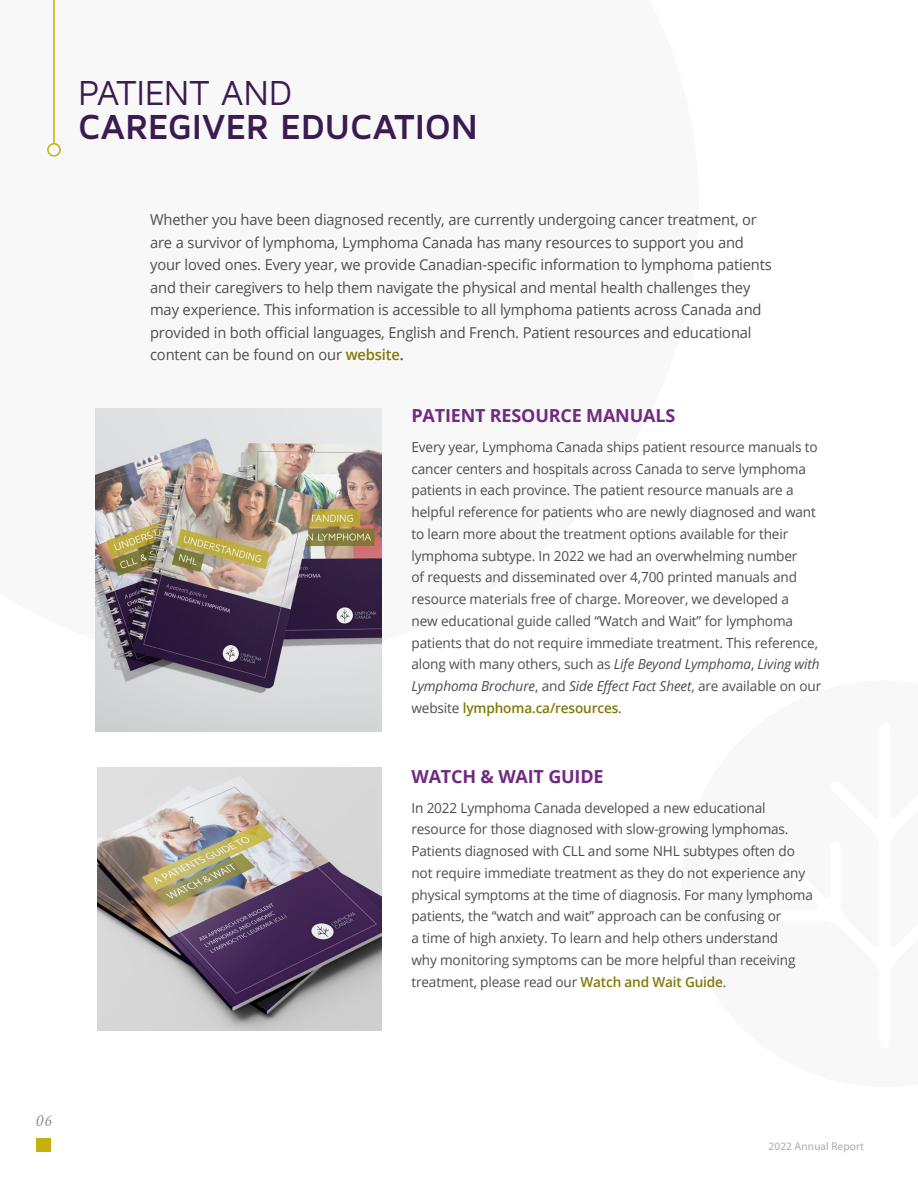
<style>
.page{position:relative;width:918px;height:1188px;background:#fff}
.page>*{position:absolute;margin:0;border:0;box-sizing:border-box;transform-origin:0 0}
.t1{font:700 36px "Maven Pro";letter-spacing:-.005em;color:#3c1a52}
.t2{font:36px "Maven Pro";letter-spacing:-.01em;color:#3c1a52}
.t3{font:700 18px "Open Sans";letter-spacing:-.01em;color:#712a81}
.t4{font:italic 17.4px "Crimson";color:#8a8c8e;scale:.95 1}
.t5{font:15px/22.5px "Open Sans";letter-spacing:-.01em;color:#4d4d4f}
.t6{font:13.8px/21.8px "Open Sans";letter-spacing:-.01em;color:#4d4d4f}
.t7{font:11.25px "Myriad Pro";letter-spacing:.01em;color:#abadb0}
.s1{font-weight:600;color:#827905}
.s2{font-weight:600}
.s3{font-style:italic}
</style>
<div class="page">
<div style="left:36px;top:1138px;width:14px;height:14px;background:#c4b10e"></div>
<hr style="left:53px;top:0;width:2px;height:144px;background:#c4b10e">
<div style="left:47px;top:143px;width:14px;height:14px;border:2px solid #c4b10e;border-radius:50%"></div>
<img style="left:97px;top:767px;width:284px;height:263px">
<img style="left:95px;top:408px;width:286px;height:324px">
<h1 class="t2" style="left:78px;top:70px;width:216px">PATIENT AND</h1>
<h1 class="t1" style="left:78px;top:104px;width:402px">CAREGIVER EDUCATION</h1>
<p class="t5" style="left:150px;top:208px;width:623px">Whether you have been diagnosed recently, are currently undergoing cancer treatment, or are a survivor of lymphoma, Lymphoma Canada has many resources to support you and your loved ones. Every year, we provide Canadian-specific information to lymphoma patients and their caregivers to help them navigate the physical and mental health challenges they may experience. This information is accessible to all lymphoma patients across Canada and provided in both official languages, English and French. Patient resources and educational content can be found on our <span class="s1">website</span><span class="s2">.</span></p>
<h2 class="t3" style="left:411px;top:403px;width:265px">PATIENT RESOURCE MANUALS</h2>
<p class="t6" style="left:411px;top:436px;width:411px">Every year, Lymphoma Canada ships patient resource manuals to cancer centers and hospitals across Canada to serve lymphoma patients in each province. The patient resource manuals are a helpful reference for patients who are newly diagnosed and want to learn more about the treatment options available for their lymphoma subtype. In 2022 we had an overwhelming number<br>of requests and disseminated over 4,700 printed manuals and resource materials free of charge. Moreover, we developed a<br>new educational guide called “Watch and Wait” for lymphoma patients that do not require immediate treatment. This reference, along with many others, such as <span class="s3">Life Beyond Lymphoma</span>, <span class="s3">Living with Lymphoma Brochure</span>, and <span class="s3">Side Effect Fact Sheet</span>, are available on our website <span class="s1">lymphoma.ca/resources</span>.</p>
<h2 class="t3" style="left:411px;top:763px;width:194px">WATCH &amp; WAIT GUIDE</h2>
<p class="t6" style="left:411px;top:796px;width:403px">In 2022 Lymphoma Canada developed a new educational resource for those diagnosed with slow-growing lymphomas.<br>Patients diagnosed with CLL and some NHL subtypes often do not require immediate treatment as they do not experience any physical symptoms at the time of diagnosis. For many lymphoma patients, the “watch and wait” approach can be confusing or<br>a time of high anxiety. To learn and help others understand<br>why monitoring symptoms can be more helpful than receiving treatment, please read our <span class="s1">Watch and Wait Guide</span>.</p>
<p class="t4" style="left:35px;top:1110px;width:18px">06</p>
<p class="t7" style="left:769px;top:1140px;width:97px">2022 Annual Report</p>
</div>
